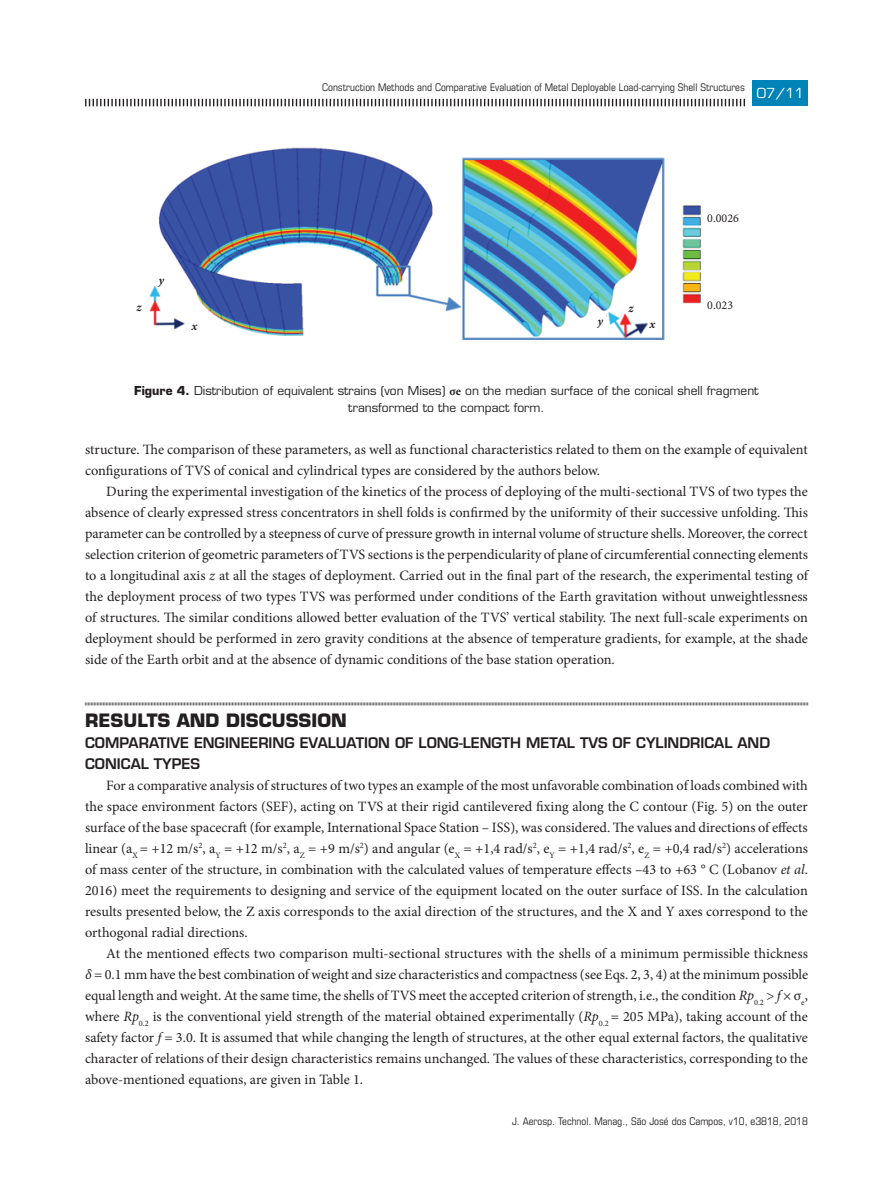
<style>
.page{position:relative;width:893px;height:1191px;background:#fff}
.page>*{position:absolute;margin:0;border:0;box-sizing:border-box;transform-origin:0 0}
.z18_sub__1{font:700 18px "Eurostile LT Std";color:#231f20}
.z13_texto{font:14.25px/21px "Minion Pro";color:#231f20;text-align:justify}
.z19_sub__2{font:600 14.25px/21px "Eurostile LT Std";color:#231f20}
.t1{font:13.5px "Eurostile LT Std";color:#fff}
.z22_figuras_tabelas{font:12px/16.5px "Eurostile LT Std";color:#231f20;text-align:center}
.t2{font:12px "Minion Pro";color:#231f20}
.t3{font:italic 700 12px "Minion Pro";color:#231f20}
.t4{font:condensed 10.5px "Eurostile LT Std";color:#231f20}
.s1{font-weight:700}
.s2{font-family:"Minion Pro";font-weight:700}
.s3{font-style:italic}
</style>
<div class="page">
<svg style="left:85px;top:99px;width:660px;height:7px"></svg>
<div style="left:753px;top:81px;width:55px;height:25px;background:#0083b6"></div>
<svg style="left:85px;top:702px;width:723px;height:4px;background:#b4b5b6"></svg>
<img style="left:149px;top:147px;width:552px;height:193px">
<svg style="left:624px;top:312px;width:21px;height:7px"></svg>
<div style="left:590px;top:312px;width:18px;height:21px;background:#fff;border-radius:50%"></div>
<div style="left:622px;top:289px;width:30px;height:30px;background:#fff;border-radius:50%"></div>
<div style="left:648px;top:305px;width:11px;height:30px;background:#fff;border-radius:5px"></div>
<div style="left:672px;top:184px;width:8px;height:14px;background:#fff;border-radius:4px"></div>
<svg style="left:149px;top:260px;width:33px;height:34px"></svg>
<div style="left:185px;top:312px;width:19px;height:36px;background:#fff;border-radius:9px"></div>
<p class="t3" style="left:136px;top:299px;width:6px">z</p>
<p class="t3" style="left:159px;top:271px;width:7px">y</p>
<p class="t3" style="left:192px;top:317px;width:7px">x</p>
<p class="t4" style="left:322px;top:81px;width:424px">Construction Methods and Comparative Evaluation of Metal Deployable Load-carrying Shell Structures</p>
<p class="t1" style="left:757px;top:85px;width:49px">07 11</p>
<p class="t1" style="left:763px;top:85px;width:36px">xx/xx</p>
<p class="t3" style="left:628px;top:299px;width:6px">z</p>
<p class="t3" style="left:597px;top:312px;width:7px">y</p>
<p class="t3" style="left:650px;top:315px;width:7px">x</p>
<p class="t2" style="left:707px;top:210px;width:33px">0.0026</p>
<p class="t2" style="left:707px;top:297px;width:27px">0.023</p>
<p class="z22_figuras_tabelas" style="left:134px;top:382px;width:626px"><span class="s1">Figure 4.</span> Distribution of equivalent strains (von Mises) <span class="s2">σе</span> on the median surface of the conical shell fragment transformed to the compact form.</p>
<p class="z13_texto" style="left:85px;top:438px;width:724px">structure. The comparison of these parameters, as well as functional characteristics related to them on the example of equivalent configurations of TVS of conical and cylindrical types are considered by the authors below.</p>
<p class="z13_texto" style="left:85px;top:480px;width:724px;text-indent:21px">During the experimental investigation of the kinetics of the process of deploying of the multi-sectional TVS of two types the absence of clearly expressed stress concentrators in shell folds is confirmed by the uniformity of their successive unfolding. This parameter can be controlled by a steepness of curve of pressure growth in internal volume of structure shells. Moreover, the correct selection criterion of geometric parameters of TVS sections is the perpendicularity of plane of circumferential connecting elements to a longitudinal axis <span class="s3">z</span> at all the stages of deployment. Carried out in the final part of the research, the experimental testing of the deployment process of two types TVS was performed under conditions of the Earth gravitation without unweightlessness of structures. The similar conditions allowed better evaluation of the TVS’ vertical stability. The next full-scale experiments on deployment should be performed in zero gravity conditions at the absence of temperature gradients, for example, at the shade side of the Earth orbit and at the absence of dynamic conditions of the base station operation.</p>
<p class="z18_sub__1" style="left:85px;top:709px;width:263px">RESULTS AND DISCUSSION</p>
<p class="z19_sub__2" style="left:85px;top:732px;width:686px">COMPARATIVE ENGINEERING EVALUATION OF LONG-LENGTH METAL TVS OF CYLINDRICAL AND<br>CONICAL TYPES</p>
<p class="z13_texto" style="left:85px;top:774px;width:724px;text-indent:21px">For a comparative analysis of structures of two types an example of the most unfavorable combination of loads combined with the space environment factors (SEF), acting on TVS at their rigid cantilevered fixing along the C contour (Fig. 5) on the outer surface of the base spacecraft (for example, International Space Station – ISS), was considered. The values and directions of effects linear (а<sub>X</sub> = +12 m/s<sup>2</sup>, а<sub>Y</sub> = +12 m/s<sup>2</sup>, а<sub>Z</sub> = +9 m/s<sup>2</sup>) and angular (e<sub>X</sub> = +1,4 rad/s<sup>2</sup>, e<sub>Y</sub> = +1,4 rad/s<sup>2</sup>, e<sub>Z</sub> = +0,4 rad/s<sup>2</sup>) accelerations of mass center of the structure, in combination with the calculated values of temperature effects –43 to +63 ° C (Lobanov <span class="s3">et al</span>.<br>2016) meet the requirements to designing and service of the equipment located on the outer surface of ISS. In the calculation results presented below, the Z axis corresponds to the axial direction of the structures, and the X and Y axes correspond to the orthogonal radial directions.</p>
<p class="z13_texto" style="left:85px;top:942px;width:724px;text-indent:21px">At the mentioned effects two comparison multi-sectional structures with the shells of a minimum permissible thickness <span class="s3">δ</span> = 0.1 mm have the best combination of weight and size characteristics and compactness (see Eqs. 2, 3, 4) at the minimum possible equal length and weight. At the same time, the shells of TVS meet the accepted criterion of strength, i.e., the condition <span class="s3">Rp</span><sub>0.2</sub> &gt; <span class="s3">f</span> × σ<sub>e</sub>, where <span class="s3">Rp</span><sub>0.2</sub> is the conventional yield strength of the material obtained experimentally (<span class="s3">Rp</span><sub>0.2</sub> = 205 MPa), taking account of the safety factor <span class="s3">f</span> = 3.0. It is assumed that while changing the length of structures, at the other equal external factors, the qualitative character of relations of their design characteristics remains unchanged. The values of these characteristics, corresponding to the above-mentioned equations, are given in Table 1.</p>
<p class="t4" style="left:512px;top:1114px;width:297px">J. Aerosp. Technol. Manag., São José dos Campos, v10, e3818, 2018</p>
</div>
